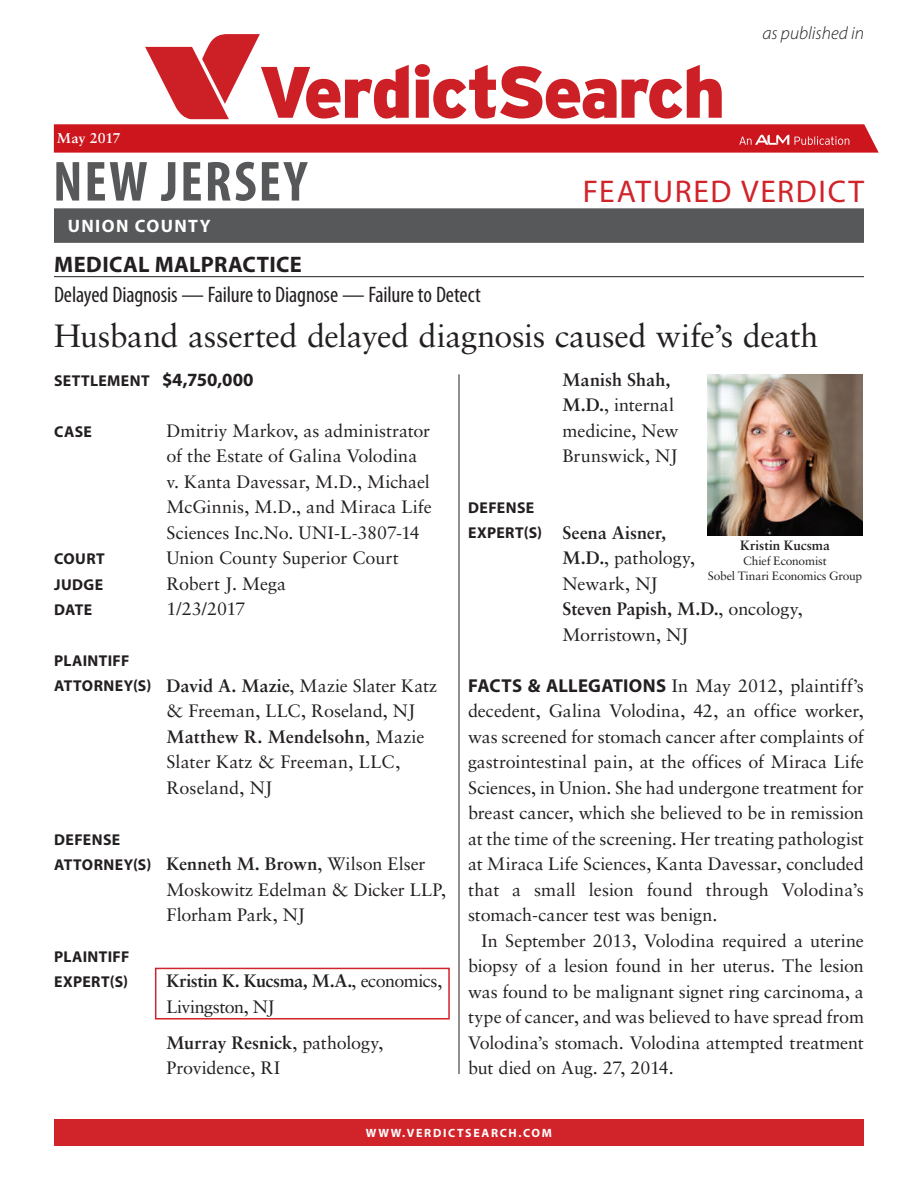
<style>
.page{position:relative;width:918px;height:1188px;background:#fff}
.page>*{position:absolute;margin:0;border:0;box-sizing:border-box;transform-origin:0 0}
.t1{font:700 condensed 57px "Myriad Pro";letter-spacing:.035em;color:#57585a}
.t2{font:32.25px "Sabon LT Std";letter-spacing:-.01em;color:#231f20}
.t3{font:31.5px "Myriad Pro";letter-spacing:.055em;color:#d1232a}
.t4{font:condensed 22.5px "Myriad Pro";letter-spacing:-.005em;color:#231f20}
.t5{font:700 22.5px "Myriad Pro";letter-spacing:.015em;color:#231f20}
.t6{font:18px/25.5px "Sabon LT Std";color:#231f20}
.t7{font:18px/25.5px "Sabon LT Std";letter-spacing:-.025em;color:#231f20}
.t8{font:italic 300 18px "Myriad Pro";color:#231f20}
.t9{font:700 18px "Myriad Pro";letter-spacing:.08em;color:#fff}
.t10{font:700 15.75px/25.5px "Myriad Pro";letter-spacing:.025em;color:#231f20}
.t11{font:700 14.25px "Sabon LT Std";letter-spacing:-.01em;color:#fff}
.t12{font:700 13.5px "Sabon LT Std";color:#231f20}
.t13{font:12px/15px "Sabon LT Std";letter-spacing:-.015em;color:#231f20;text-align:center}
.t14{font:700 12px "Myriad Pro";letter-spacing:.14em;color:#fff}
.s1{font-size:18.75px}
.s2{font-family:"Myriad Pro";font-weight:700;font-size:15.75px}
.s3{font-weight:700}
.s4{font-family:"Myriad Pro";font-weight:700;font-size:18.75px}
</style>
<div class="page">
<hr style="left:459px;top:374px;width:1px;height:700px;background:#231f20">
<div style="left:54px;top:208px;width:810px;height:35px;background:#57585a"></div>
<hr style="left:54px;top:276px;width:810px;height:1px;background:#231f20">
<svg style="left:54px;top:34px;width:825px;height:119px"></svg>
<div style="left:54px;top:1119px;width:810px;height:26px;background:#d1232a"></div>
<img style="left:707px;top:374px;width:156px;height:162px">
<div style="left:155px;top:968px;width:295px;height:52px;border:2px solid #d1232a"></div>
<p class="t11" style="left:57px;top:130px;width:65px">May 2017</p>
<h1 class="t1" style="left:53px;top:146px;width:255px">NEW JERSEY</h1>
<p class="t8" style="left:762px;top:24px;width:103px">as published in</p>
<h3 class="t3" style="left:583px;top:175px;width:283px">FEATURED VERDICT</h3>
<p class="t9" style="left:68px;top:214px;width:145px">UNION COUNTY</p>
<p class="t5" style="left:54px;top:250px;width:249px">MEDICAL MALPRACTICE</p>
<p class="t4" style="left:54px;top:282px;width:428px">Delayed Diagnosis — Failure to Diagnose — Failure to Detect</p>
<h2 class="t2" style="left:54px;top:316px;width:766px">Husband asserted delayed diagnosis caused wife’s death</h2>
<p class="t10" style="left:54px;top:367px;width:201px">SETTLEMENT <span class="s1">$4,750,000</span></p>
<p class="t10" style="left:54px;top:418px;width:39px">CASE</p>
<p class="t6" style="left:166px;top:417px;width:267px">Dmitriy Markov, as administrator of the Estate of Galina Volodina v. Kanta Davessar, M.D., Michael<br>McGinnis, M.D., and Miraca Life<br>Sciences Inc.No. UNI-L-3807-14</p>
<p class="t10" style="left:54px;top:545px;width:52px">COURT</p>
<p class="t6" style="left:166px;top:545px;width:234px">Union County Superior Court</p>
<p class="t10" style="left:54px;top:571px;width:51px">JUDGE</p>
<p class="t6" style="left:166px;top:570px;width:121px">Robert J. Mega</p>
<p class="t10" style="left:54px;top:596px;width:39px">DATE</p>
<p class="t6" style="left:167px;top:596px;width:80px">1/23/2017</p>
<p class="t10" style="left:54px;top:647px;width:77px">PLAINTIFF</p>
<p class="t6" style="left:167px;top:672px;width:272px;text-indent:-112px"><span class="s2">ATTORNEY(S)</span> <span class="s3">David A. Mazie</span>, Mazie Slater Katz &amp; Freeman, LLC, Roseland, NJ<br><span class="s3">Matthew R. Mendelsohn</span>, Mazie<br>Slater Katz &amp; Freeman, LLC,<br>Roseland, NJ</p>
<p class="t10" style="left:54px;top:826px;width:68px">DEFENSE</p>
<p class="t6" style="left:167px;top:851px;width:281px;text-indent:-112px"><span class="s2">ATTORNEY(S)</span> <span class="s3">Kenneth M. Brown</span>, Wilson Elser<br>Moskowitz Edelman &amp; Dicker LLP,<br>Florham Park, NJ</p>
<p class="t10" style="left:54px;top:943px;width:77px">PLAINTIFF<br>EXPERT(S)</p>
<p class="t7" style="left:166px;top:968px;width:277px"><span class="s3">Kristin K. Kucsma, M.A.</span>, economics,<br>Livingston, NJ</p>
<p class="t6" style="left:166px;top:1029px;width:218px"><span class="s3">Murray Resnick</span>, pathology,<br>Providence, RI</p>
<p class="t6" style="left:563px;top:366px;width:118px"><span class="s3">Manish Shah,<br>M.D.</span>, internal medicine, New<br>Brunswick, NJ</p>
<p class="t10" style="left:468px;top:494px;width:68px">DEFENSE</p>
<p class="t6" style="left:563px;top:519px;width:242px;text-indent:-94px"><span class="s2">EXPERT(S)</span> <span class="s3">Seena Aisner,<br>M.D.</span>, pathology,<br>Newark, NJ<br><span class="s3">Steven Papish, M.D.</span>, oncology,<br>Morristown, NJ</p>
<p class="t6" style="left:468px;top:672px;width:397px;text-align:justify"><span class="s4">FACTS &amp; ALLEGATIONS</span> In May 2012, plaintiff’s decedent, Galina Volodina, 42, an office worker, was screened for stomach cancer after complaints of gastrointestinal pain, at the offices of Miraca Life Sciences, in Union. She had undergone treatment for breast cancer, which she believed to be in remission at the time of the screening. Her treating pathologist at Miraca Life Sciences, Kanta Davessar, concluded that a small lesion found through Volodina’s stomach-cancer test was benign.</p>
<p class="t6" style="left:468px;top:927px;width:397px;text-align:justify;text-indent:14px">In September 2013, Volodina required a uterine biopsy of a lesion found in her uterus. The lesion was found to be malignant signet ring carcinoma, a type of cancer, and was believed to have spread from Volodina’s stomach. Volodina attempted treatment but died on Aug. 27, 2014.</p>
<p class="t12" style="left:740px;top:537px;width:91px">Kristin Kucsma</p>
<p class="t13" style="left:708px;top:554px;width:156px">Chief Economist<br>Sobel Tinari Economics Group</p>
<p class="t14" style="left:366px;top:1125px;width:188px">WWW.VERDICTSEARCH.COM</p>
</div>
